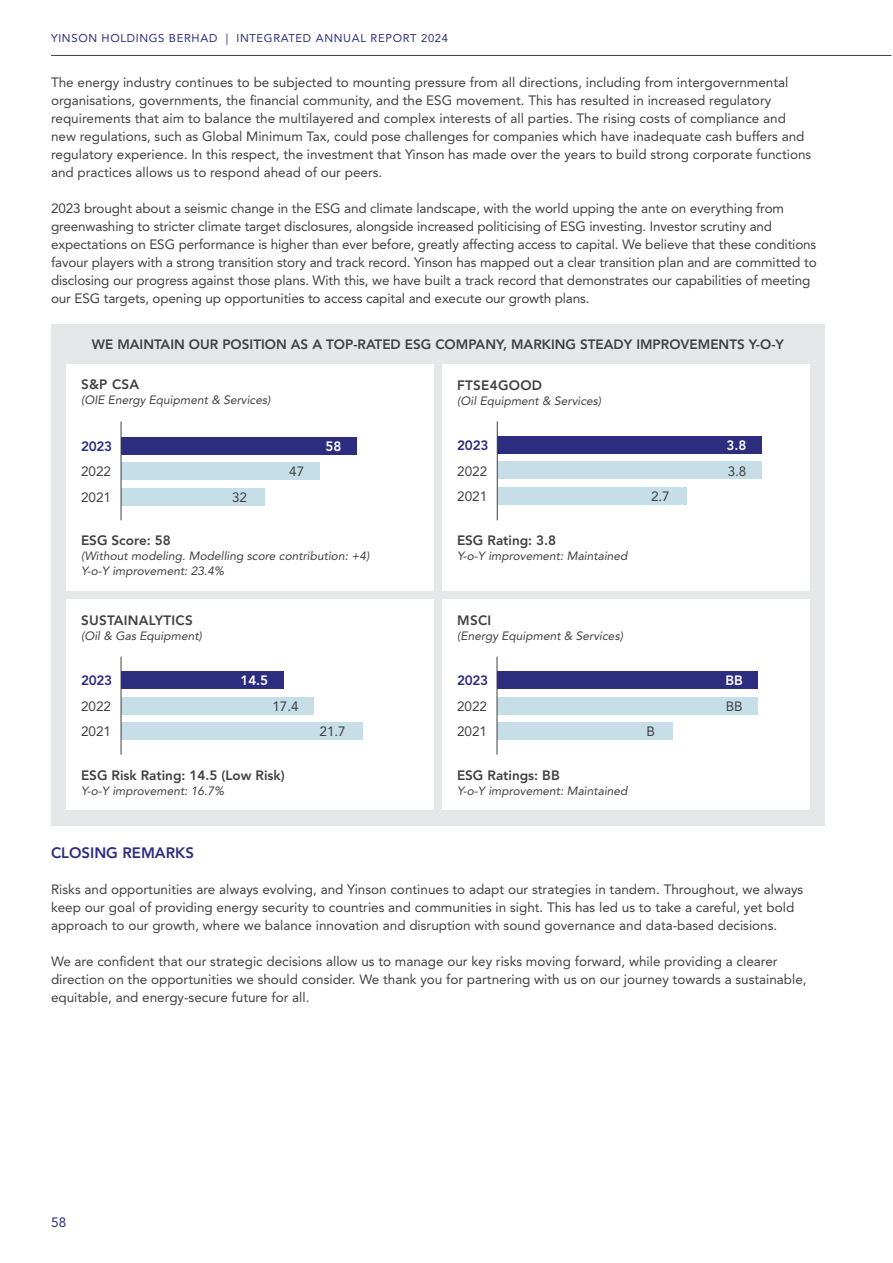
<style>
.page{position:relative;width:893px;height:1263px;background:#fff}
.page>*{position:absolute;margin:0;border:0;box-sizing:border-box;transform-origin:0 0}
.t1{font:800 15px "Avenir LT Std";color:#2c2d7f}
.t2{font:13.5px/18px "Avenir LT Std";color:#414042}
.t3{font:800 13.5px "Avenir LT Std";color:#414042}
.t4{font:800 13.5px "Avenir LT Std";letter-spacing:.02em;color:#414042}
.t5{font:800 13.5px "Avenir LT Std";letter-spacing:-.02em;color:#2c2d7f}
.t6{font:800 13.5px "Avenir LT Std";color:#fff}
.t7{font:13.5px "Avenir LT Std";color:#2c2d7f}
.t8{font:italic 12px/15px "Avenir LT Std";color:#414042}
.t9{font:11.25px "Avenir LT Std";letter-spacing:.06em;color:#2c2d7f}
</style>
<div class="page">
<hr style="left:51px;top:55px;width:840px;height:1px;background:#414042">
<div style="left:51px;top:324px;width:774px;height:501px;background:#e6e7e8"></div>
<div style="left:66px;top:364px;width:368px;height:227px;background:#fff"></div>
<div style="left:121px;top:437px;width:235px;height:17px;background:#2c2d7f"></div>
<div style="left:121px;top:463px;width:198px;height:17px;background:#c5dee8"></div>
<div style="left:121px;top:488px;width:143px;height:17px;background:#c5dee8"></div>
<hr style="left:121px;top:421px;width:1px;height:99px;background:#414042">
<div style="left:442px;top:364px;width:368px;height:227px;background:#fff"></div>
<div style="left:497px;top:436px;width:264px;height:17px;background:#2c2d7f"></div>
<div style="left:497px;top:462px;width:264px;height:17px;background:#c5dee8"></div>
<div style="left:497px;top:487px;width:190px;height:17px;background:#c5dee8"></div>
<hr style="left:497px;top:421px;width:1px;height:99px;background:#414042">
<div style="left:66px;top:599px;width:368px;height:210px;background:#fff"></div>
<div style="left:121px;top:672px;width:162px;height:17px;background:#2c2d7f"></div>
<div style="left:121px;top:697px;width:193px;height:17px;background:#c5dee8"></div>
<div style="left:121px;top:723px;width:242px;height:17px;background:#c5dee8"></div>
<hr style="left:121px;top:657px;width:1px;height:98px;background:#414042">
<div style="left:442px;top:599px;width:368px;height:210px;background:#fff"></div>
<div style="left:497px;top:672px;width:261px;height:17px;background:#2c2d7f"></div>
<div style="left:497px;top:697px;width:261px;height:17px;background:#c5dee8"></div>
<div style="left:497px;top:723px;width:175px;height:17px;background:#c5dee8"></div>
<hr style="left:497px;top:657px;width:1px;height:98px;background:#414042">
<p class="t9" style="left:51px;top:32px;width:399px">YINSON HOLDINGS BERHAD | INTEGRATED ANNUAL REPORT 2024</p>
<p class="t2" style="left:51px;top:73px;width:762px">The energy industry continues to be subjected to mounting pressure from all directions, including from intergovernmental organisations, governments, the financial community, and the ESG movement. This has resulted in increased regulatory requirements that aim to balance the multilayered and complex interests of all parties. The rising costs of compliance and new regulations, such as Global Minimum Tax, could pose challenges for companies which have inadequate cash buffers and regulatory experience. In this respect, the investment that Yinson has made over the years to build strong corporate functions and practices allows us to respond ahead of our peers.</p>
<p class="t2" style="left:51px;top:199px;width:767px">2023 brought about a seismic change in the ESG and climate landscape, with the world upping the ante on everything from greenwashing to stricter climate target disclosures, alongside increased politicising of ESG investing. Investor scrutiny and expectations on ESG performance is higher than ever before, greatly affecting access to capital. We believe that these conditions favour players with a strong transition story and track record. Yinson has mapped out a clear transition plan and are committed to disclosing our progress against those plans. With this, we have built a track record that demonstrates our capabilities of meeting our ESG targets, opening up opportunities to access capital and execute our growth plans.</p>
<p class="t3" style="left:92px;top:337px;width:694px">WE MAINTAIN OUR POSITION AS A TOP-RATED ESG COMPANY, MARKING STEADY IMPROVEMENTS Y-O-Y</p>
<p class="t3" style="left:81px;top:377px;width:60px">S&amp;P CSA</p>
<p class="t8" style="left:81px;top:393px;width:191px">(OIE Energy Equipment &amp; Services)</p>
<p class="t4" style="left:457px;top:377px;width:86px">FTSE4GOOD</p>
<p class="t8" style="left:457px;top:393px;width:146px">(Oil Equipment &amp; Services)</p>
<p class="t5" style="left:81px;top:438px;width:33px">2023</p>
<p class="t6" style="left:325px;top:438px;width:17px">58</p>
<p class="t2" style="left:81px;top:463px;width:32px">2022</p>
<p class="t2" style="left:289px;top:463px;width:17px">47</p>
<p class="t2" style="left:81px;top:488px;width:32px">2021</p>
<p class="t2" style="left:232px;top:488px;width:17px">32</p>
<p class="t3" style="left:81px;top:532px;width:91px">ESG Score: 58</p>
<p class="t8" style="left:81px;top:548px;width:290px">(Without modeling. Modelling score contribution: +4)<br>Y-o-Y improvement: 23.4%</p>
<p class="t4" style="left:81px;top:612px;width:113px">SUSTAINALYTICS</p>
<p class="t8" style="left:81px;top:628px;width:122px">(Oil &amp; Gas Equipment)</p>
<p class="t5" style="left:81px;top:672px;width:33px">2023</p>
<p class="t6" style="left:240px;top:672px;width:29px">14.5</p>
<p class="t2" style="left:81px;top:697px;width:32px">2022</p>
<p class="t2" style="left:272px;top:697px;width:28px">17.4</p>
<p class="t2" style="left:81px;top:723px;width:32px">2021</p>
<p class="t2" style="left:320px;top:723px;width:28px">21.7</p>
<p class="t3" style="left:81px;top:767px;width:205px">ESG Risk Rating: 14.5 (Low Risk)</p>
<p class="t8" style="left:81px;top:783px;width:145px">Y-o-Y improvement: 16.7%</p>
<p class="t5" style="left:457px;top:437px;width:33px">2023</p>
<p class="t6" style="left:726px;top:437px;width:21px">3.8</p>
<p class="t2" style="left:457px;top:462px;width:32px">2022</p>
<p class="t2" style="left:728px;top:462px;width:20px">3.8</p>
<p class="t2" style="left:457px;top:487px;width:32px">2021</p>
<p class="t2" style="left:651px;top:487px;width:20px">2.7</p>
<p class="t3" style="left:457px;top:532px;width:101px">ESG Rating: 3.8</p>
<p class="t8" style="left:457px;top:548px;width:172px">Y-o-Y improvement: Maintained</p>
<p class="t3" style="left:457px;top:612px;width:36px">MSCI</p>
<p class="t8" style="left:457px;top:628px;width:167px">(Energy Equipment &amp; Services)</p>
<p class="t5" style="left:457px;top:672px;width:33px">2023</p>
<p class="t6" style="left:725px;top:672px;width:19px">BB</p>
<p class="t2" style="left:457px;top:697px;width:32px">2022</p>
<p class="t2" style="left:726px;top:697px;width:19px">BB</p>
<p class="t2" style="left:457px;top:723px;width:32px">2021</p>
<p class="t2" style="left:647px;top:723px;width:10px">B</p>
<p class="t3" style="left:457px;top:767px;width:104px">ESG Ratings: BB</p>
<p class="t8" style="left:457px;top:783px;width:172px">Y-o-Y improvement: Maintained</p>
<p class="t1" style="left:51px;top:844px;width:145px">CLOSING REMARKS</p>
<p class="t2" style="left:51px;top:880px;width:754px">Risks and opportunities are always evolving, and Yinson continues to adapt our strategies in tandem. Throughout, we always keep our goal of providing energy security to countries and communities in sight. This has led us to take a careful, yet bold approach to our growth, where we balance innovation and disruption with sound governance and data-based decisions.</p>
<p class="t2" style="left:51px;top:952px;width:757px">We are confident that our strategic decisions allow us to manage our key risks moving forward, while providing a clearer direction on the opportunities we should consider. We thank you for partnering with us on our journey towards a sustainable, equitable, and energy-secure future for all.</p>
<p class="t7" style="left:51px;top:1214px;width:17px">58</p>
</div>
